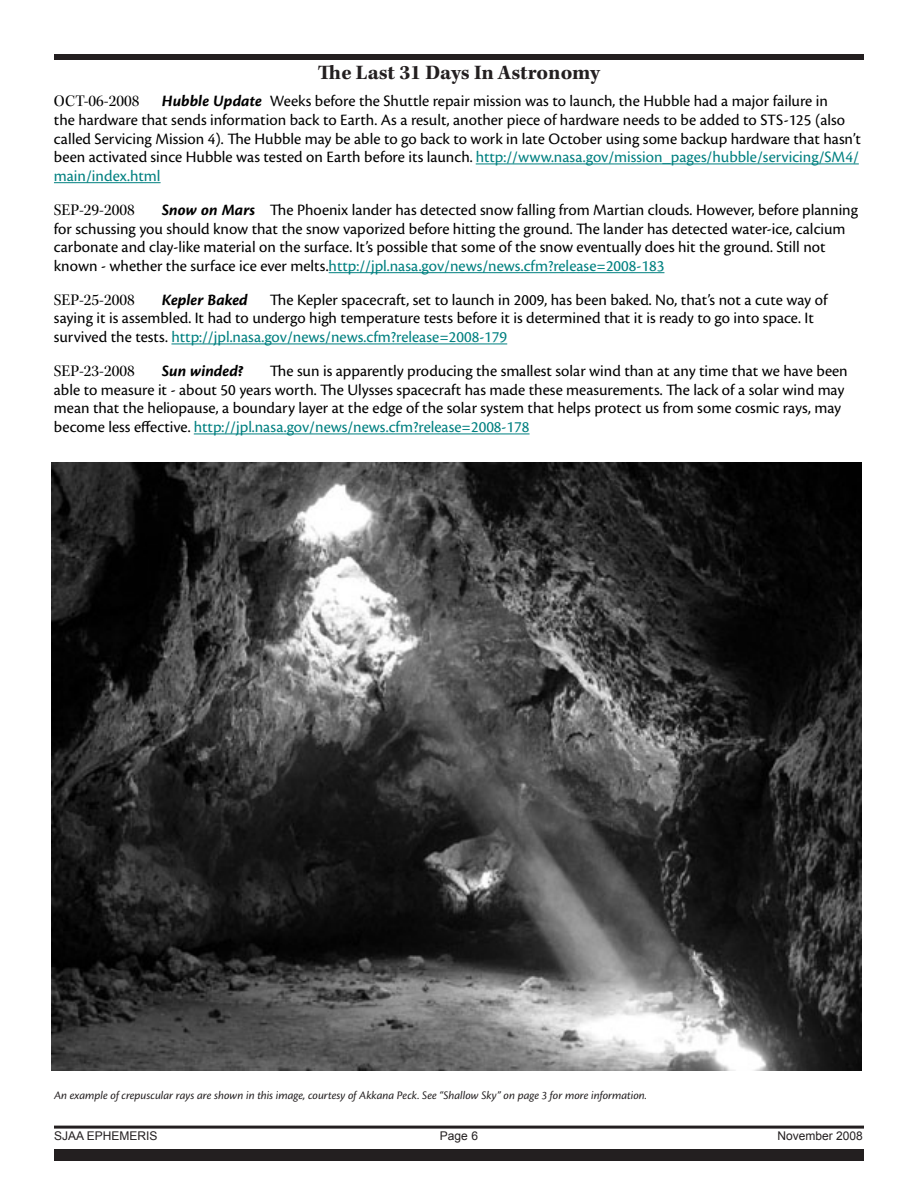
<style>
.page{position:relative;width:918px;height:1188px;background:#fff}
.page>*{position:absolute;margin:0;border:0;box-sizing:border-box;transform-origin:0 0}
.t1{font:700 21px "Kepler Std";color:#231f20}
.t2{font:16.5px/18.8px "Cronos Pro";color:#000}
.t3{font:16.5px "Kepler Std Subh";color:#000}
.t4{font:italic 700 16.5px "Cronos Pro";letter-spacing:-.005em;color:#000}
.t5{font:italic 12px "Cronos Pro";letter-spacing:-.005em;color:#231f20}
.t6{font:12px "Arial";color:#231f20}
.s1{font-weight:700;font-style:italic}
.s2{color:#008080}
</style>
<div class="page">
<div style="left:54px;top:1149px;width:810px;height:12px;background:#231f20"></div>
<hr style="left:54px;top:1126px;width:810px;height:3px;background:#231f20">
<div style="left:54px;top:54px;width:810px;height:6px;background:#231f20"></div>
<hr style="left:476px;top:164px;width:383px;height:1px;background:#008080">
<hr style="left:54px;top:182px;width:107px;height:1px;background:#008080">
<hr style="left:329px;top:272px;width:335px;height:1px;background:#008080">
<hr style="left:171px;top:344px;width:336px;height:1px;background:#008080">
<hr style="left:194px;top:434px;width:336px;height:1px;background:#008080">
<img style="left:51px;top:463px;width:810px;height:607px">
<p class="t1" style="left:318px;top:61px;width:284px">The Last 31 Days In Astronomy</p>
<p class="t2" style="left:54px;top:92px;width:808px;text-indent:108px"><span class="s1">Hubble Update</span> Weeks before the Shuttle repair mission was to launch, the Hubble had a major failure in<br>the hardware that sends information back to Earth. As a result, another piece of hardware needs to be added to STS-125 (also called Servicing Mission 4). The Hubble may be able to go back to work in late October using some backup hardware that hasn’t been activated since Hubble was tested on Earth before its launch. <span class="s2">http://www.nasa.gov/mission_pages/hubble/servicing/SM4/ main/index.html</span></p>
<p class="t3" style="left:54px;top:200px;width:82px">SEP-29-2008</p>
<p class="t3" style="left:54px;top:92px;width:87px">OCT-06-2008</p>
<p class="t2" style="left:54px;top:200px;width:806px;text-indent:108px"><span class="s1">Snow on Mars</span> The Phoenix lander has detected snow falling from Martian clouds. However, before planning for schussing you should know that the snow vaporized before hitting the ground. The lander has detected water-ice, calcium carbonate and clay-like material on the surface. It’s possible that some of the snow eventually does hit the ground. Still not known - whether the surface ice ever melts.<span class="s2">http://jpl.nasa.gov/news/news.cfm?release=2008-183</span></p>
<p class="t3" style="left:54px;top:290px;width:82px">SEP-25-2008</p>
<p class="t4" style="left:162px;top:290px;width:87px">Kepler Baked</p>
<p class="t2" style="left:54px;top:290px;width:775px;text-indent:216px">The Kepler spacecraft, set to launch in 2009, has been baked. No, that’s not a cute way of saying it is assembled. It had to undergo high temperature tests before it is determined that it is ready to go into space. It survived the tests. <span class="s2">http://jpl.nasa.gov/news/news.cfm?release=2008-179</span></p>
<p class="t3" style="left:54px;top:362px;width:82px">SEP-23-2008</p>
<p class="t4" style="left:162px;top:361px;width:83px">Sun winded?</p>
<p class="t2" style="left:54px;top:362px;width:795px;text-indent:216px">The sun is apparently producing the smallest solar wind than at any time that we have been able to measure it - about 50 years worth. The Ulysses spacecraft has made these measurements. The lack of a solar wind may mean that the heliopause, a boundary layer at the edge of the solar system that helps protect us from some cosmic rays, may become less effective. <span class="s2">http://jpl.nasa.gov/news/news.cfm?release=2008-178</span></p>
<p class="t5" style="left:54px;top:1088px;width:594px">An example of crepuscular rays are shown in this image, courtesy of Akkana Peck. See “Shallow Sky” on page 3 for more information.</p>
<p class="t6" style="left:54px;top:1128px;width:105px">SJAA EPHEMERIS</p>
<p class="t6" style="left:440px;top:1128px;width:40px">Page 6</p>
<p class="t6" style="left:778px;top:1128px;width:87px">November 2008</p>
</div>
